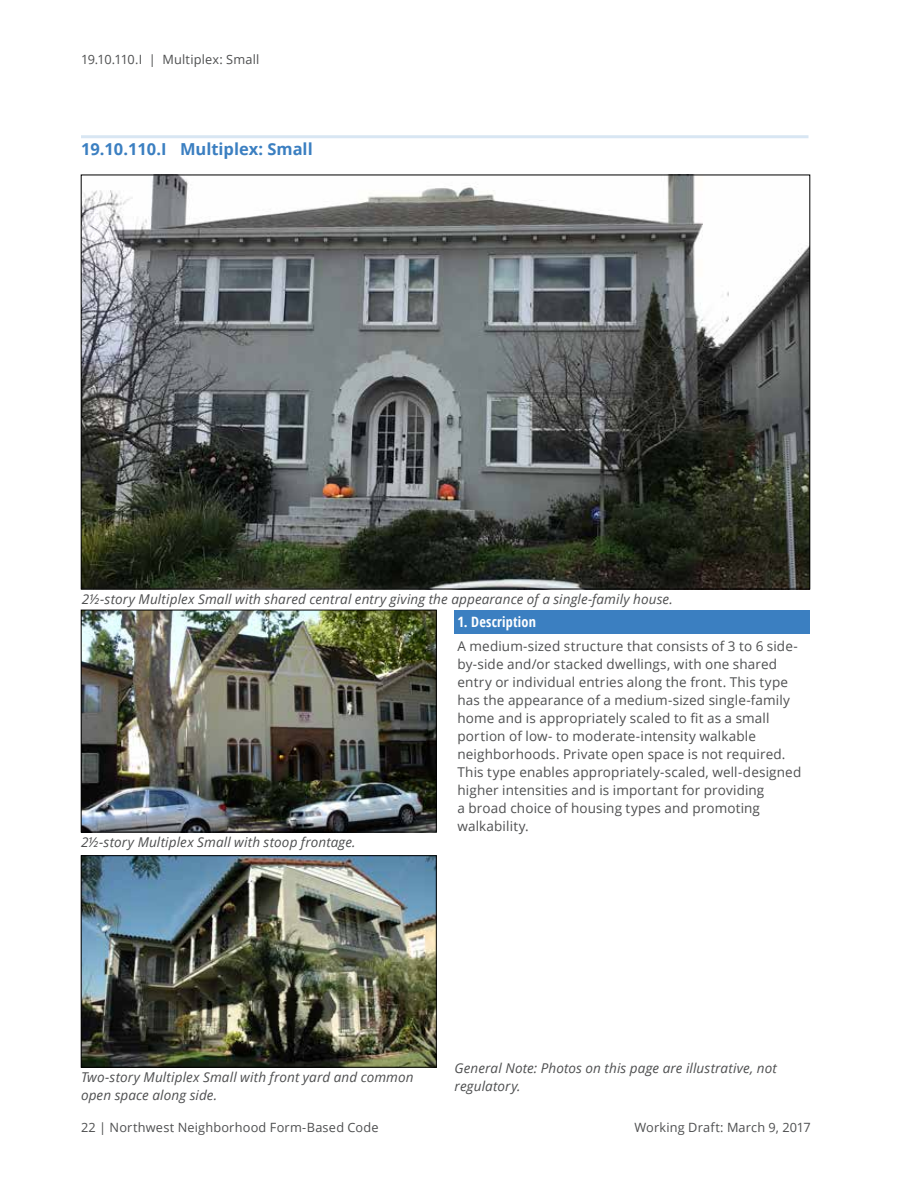
<style>
.page{position:relative;width:918px;height:1188px;background:#fff}
.page>*{position:absolute;margin:0;border:0;box-sizing:border-box;transform-origin:0 0}
.t1{font:700 16.5px "Open Sans";color:#3b7fc1}
.t2{font:700 condensed 14.25px "Open Sans";letter-spacing:.01em;color:#fff}
.t3{font:13.5px/18px "Open Sans";letter-spacing:.01em;color:#4e4f50}
.t4{font:italic 13.5px/18px "Open Sans";letter-spacing:.01em;color:#4e4f50}
.t5{font:12.75px "Open Sans";letter-spacing:.015em;color:#4e4f50}
</style>
<div class="page">
<hr style="left:81px;top:135px;width:727px;height:3px;background:#d8e6f3">
<div style="left:454px;top:610px;width:356px;height:24px;background:#3b7fc1"></div>
<img style="left:83px;top:612px;width:351px;height:218px">
<div style="left:81px;top:610px;width:355px;height:222px;border:1px solid #000"></div>
<img style="left:83px;top:177px;width:725px;height:410px">
<img style="left:83px;top:857px;width:351px;height:208px">
<div style="left:81px;top:855px;width:355px;height:212px;border:1px solid #000"></div>
<p class="t5" style="left:81px;top:50px;width:180px">19.10.110.I | Multiplex: Small</p>
<p class="t1" style="left:81px;top:137px;width:233px">19.10.110.I Multiplex: Small</p>
<p class="t4" style="left:82px;top:590px;width:592px">2½-story Multiplex Small with shared central entry giving the appearance of a single-family house.</p>
<p class="t4" style="left:81px;top:833px;width:276px">2½-story Multiplex Small with stoop frontage.</p>
<p class="t2" style="left:458px;top:612px;width:80px">1. Description</p>
<p class="t3" style="left:458px;top:637px;width:345px">A medium-sized structure that consists of 3 to 6 side&shy;by-side and/or stacked dwellings, with one shared entry or individual entries along the front. This type has the appearance of a medium-sized single-family home and is appropriately scaled to fit as a small portion of low- to moderate-intensity walkable neighborhoods. Private open space is not required.<br>This type enables appropriately-scaled, well-designed higher intensities and is important for providing<br>a broad choice of housing types and promoting walkability.</p>
<p class="t4" style="left:81px;top:1068px;width:334px">Two-story Multiplex Small with front yard and common open space along side.</p>
<p class="t4" style="left:455px;top:1059px;width:324px">General Note: Photos on this page are illustrative, not regulatory.</p>
<p class="t5" style="left:81px;top:1119px;width:299px">22 | Northwest Neighborhood Form-Based Code</p>
<p class="t5" style="left:634px;top:1119px;width:178px">Working Draft: March 9, 2017</p>
</div>
